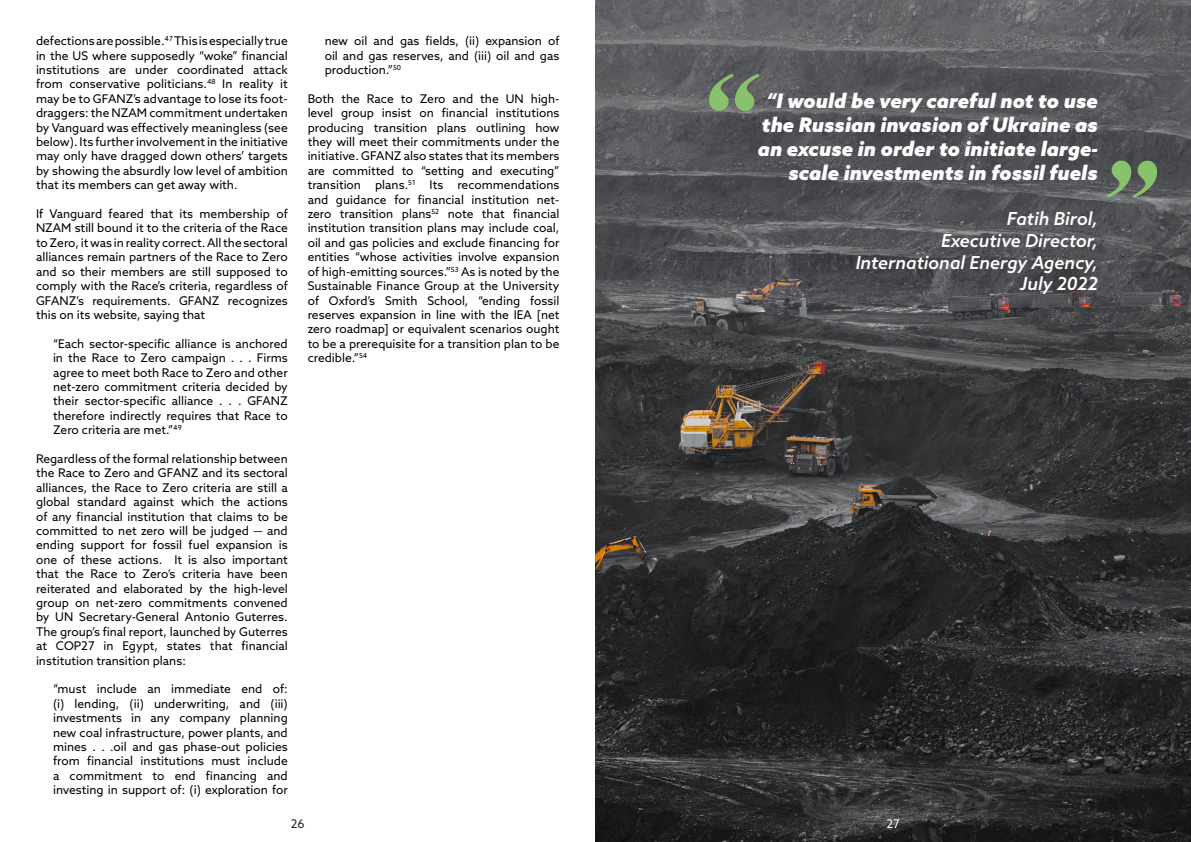
<style>
.page{position:relative;width:1191px;height:842px;background:#fff}
.page>*{position:absolute;margin:0;border:0;box-sizing:border-box;transform-origin:0 0}
.t1{font:italic 700 120px "Times New Roman";color:#89c26c}
.t2{font:italic 900 20px/24px "Azo Sans";color:#fff;text-align:right}
.t3{font:italic 500 18px/21.6px "Azo Sans";color:#fff;text-align:right}
.t4{font:12px/14.4px "Azo Sans";color:#000;text-align:justify}
.t5{font:12px "Azo Sans";color:#252625}
.t6{font:12px "Azo Sans";color:#fff}
</style>
<div class="page">
<img style="left:595px;top:0;width:596px;height:842px">
<p class="t4" style="left:36px;top:34px;width:253px">defections are possible.<sup>47</sup> This is especially true in the US where supposedly “woke” financial institutions are under coordinated attack from conservative politicians.<sup>48</sup> In reality it may be to GFANZ’s advantage to lose its foot&shy;draggers: the NZAM commitment undertaken by Vanguard was effectively meaningless (see below). Its further involvement in the initiative may only have dragged down others’ targets by showing the absurdly low level of ambition that its members can get away with.</p>
<p class="t4" style="left:36px;top:206px;width:253px">If Vanguard feared that its membership of NZAM still bound it to the criteria of the Race to Zero, it was in reality correct. All the sectoral alliances remain partners of the Race to Zero and so their members are still supposed to comply with the Race’s criteria, regardless of GFANZ’s requirements. GFANZ recognizes this on its website, saying that</p>
<p class="t4" style="left:53px;top:336px;width:236px">“Each sector-specific alliance is anchored in the Race to Zero campaign . . . Firms agree to meet both Race to Zero and other net-zero commitment criteria decided by their sector-specific alliance . . . GFANZ therefore indirectly requires that Race to Zero criteria are met.”<sup>49</sup></p>
<p class="t4" style="left:36px;top:451px;width:253px">Regardless of the formal relationship between the Race to Zero and GFANZ and its sectoral alliances, the Race to Zero criteria are still a global standard against which the actions of any financial institution that claims to be committed to net zero will be judged — and ending support for fossil fuel expansion is one of these actions. It is also important that the Race to Zero’s criteria have been reiterated and elaborated by the high-level group on net-zero commitments convened by UN Secretary-General Antonio Guterres.<br>The group’s final report, launched by Guterres at COP27 in Egypt, states that financial institution transition plans:</p>
<p class="t4" style="left:53px;top:682px;width:236px">“must include an immediate end of: (i) lending, (ii) underwriting, and (iii) investments in any company planning new coal infrastructure, power plants, and mines . . .oil and gas phase-out policies from financial institutions must include a commitment to end financing and investing in support of: (i) exploration for</p>
<p class="t4" style="left:325px;top:34px;width:236px">new oil and gas fields, (ii) expansion of oil and gas reserves, and (iii) oil and gas production.”<sup>50</sup></p>
<p class="t4" style="left:308px;top:91px;width:253px">Both the Race to Zero and the UN high&shy;level group insist on financial institutions producing transition plans outlining how they will meet their commitments under the initiative. GFANZ also states that its members are committed to “setting and executing” transition plans.<sup>51</sup> Its recommendations and guidance for financial institution net&shy;zero transition plans<sup>52</sup> note that financial institution transition plans may include coal, oil and gas policies and exclude financing for entities “whose activities involve expansion of high-emitting sources.”<sup>53</sup> As is noted by the Sustainable Finance Group at the University of Oxford’s Smith School, “ending fossil reserves expansion in line with the IEA [net zero roadmap] or equivalent scenarios ought to be a prerequisite for a transition plan to be credible.”<sup>54</sup></p>
<p class="t5" style="left:291px;top:816px;width:15px">26</p>
<h1 class="t1" style="left:695px;top:31px;width:61px">“</h1>
<h2 class="t2" style="left:757px;top:88px;width:341px">“I would be very careful not to use the Russian invasion of Ukraine as an excuse in order to initiate large&shy;scale investments in fossil fuels</h2>
<h3 class="t3" style="left:855px;top:208px;width:244px">Fatih Birol,<br>Executive Director,<br>International Energy Agency,<br>July 2022</h3>
<h1 class="t1" style="left:1092px;top:118px;width:61px">”</h1>
<p class="t6" style="left:886px;top:816px;width:15px">27</p>
</div>
